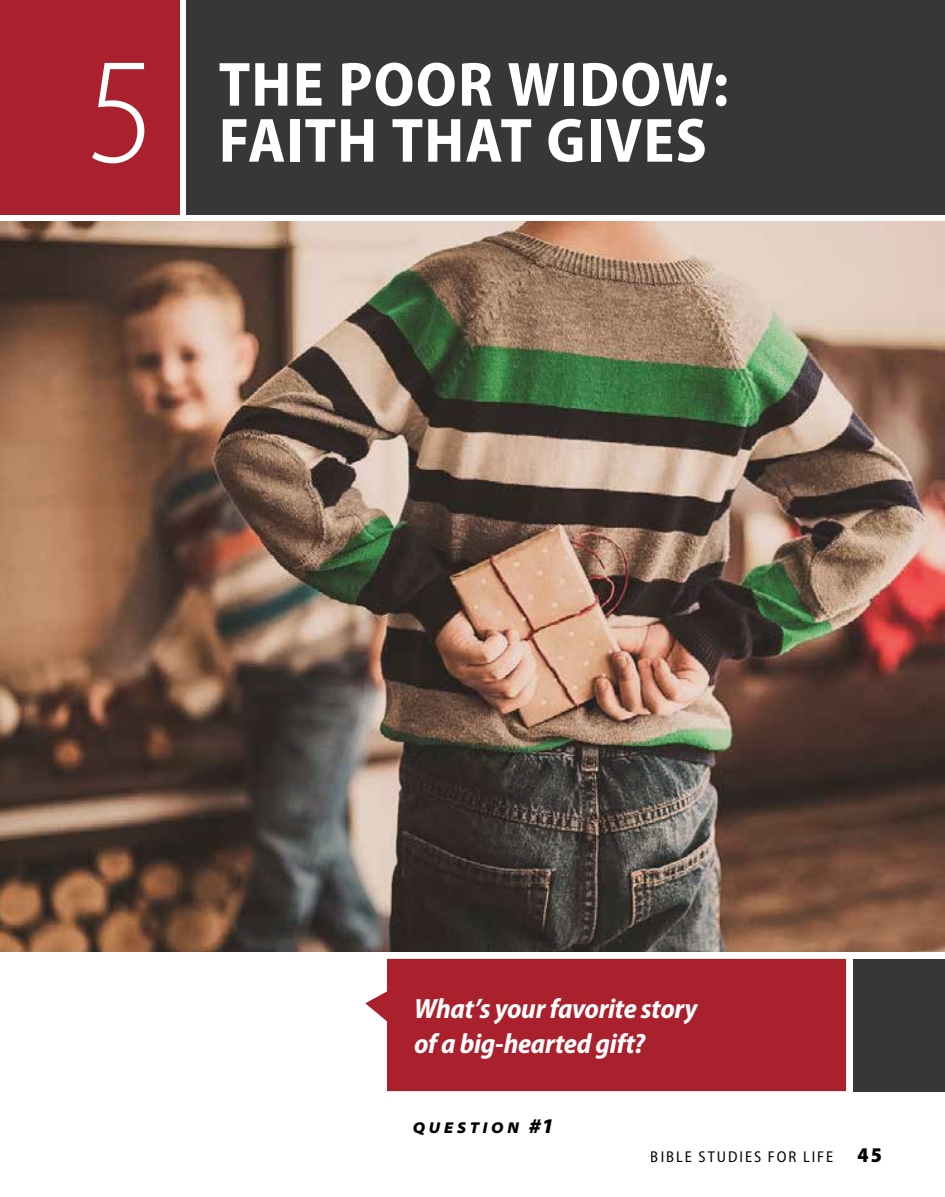
<style>
.page{position:relative;width:945px;height:1197px;background:#fff}
.page>*{position:absolute;margin:0;border:0;box-sizing:border-box;transform-origin:0 0}
.t1{font:300 semi-condensed 152.25px "Myriad Pro";color:#fff}
.t2{font:700 semi-condensed 63px "Myriad Pro";letter-spacing:.015em;color:#fff}
.t3{font:italic 700 semi-condensed 28px/35px "Myriad Pro";letter-spacing:-.01em;color:#fff}
.t4{font:semi-condensed 15.75px "Myriad Pro";letter-spacing:.125em;color:#000}
.t5{font:italic 900 semi-expanded 15.75px "Myriad Pro";letter-spacing:.235em;color:#000}
.s1{font-size:21px}
.s2{font-weight:900;font-size:21px}
</style>
<div class="page">
<div style="left:853px;top:959px;width:92px;height:132px;background:#383637"></div>
<div style="left:0;top:0;width:179px;height:214px;background:#aa212d"></div>
<div style="left:186px;top:0;width:759px;height:214px;background:#383637"></div>
<div style="left:365px;top:959px;width:481px;height:132px;background:#aa212d"></div>
<img style="left:0;top:221px;width:945px;height:731px">
<h1 class="t1" style="left:87px;top:29px;width:70px">5</h1>
<h2 class="t2" style="left:219px;top:49px;width:511px">THE POOR WIDOW:</h2>
<h2 class="t2" style="left:219px;top:105px;width:490px">FAITH THAT GIVES</h2>
<p class="t3" style="left:414px;top:992px;width:285px">What’s your favorite story of a big-hearted gift?</p>
<p class="t5" style="left:413px;top:1119px;width:143px">QUESTION <span class="s1">#1</span></p>
<p class="t4" style="left:651px;top:1149px;width:233px">BIBLE STUDIES FOR LIFE <span class="s2">45</span></p>
</div>
